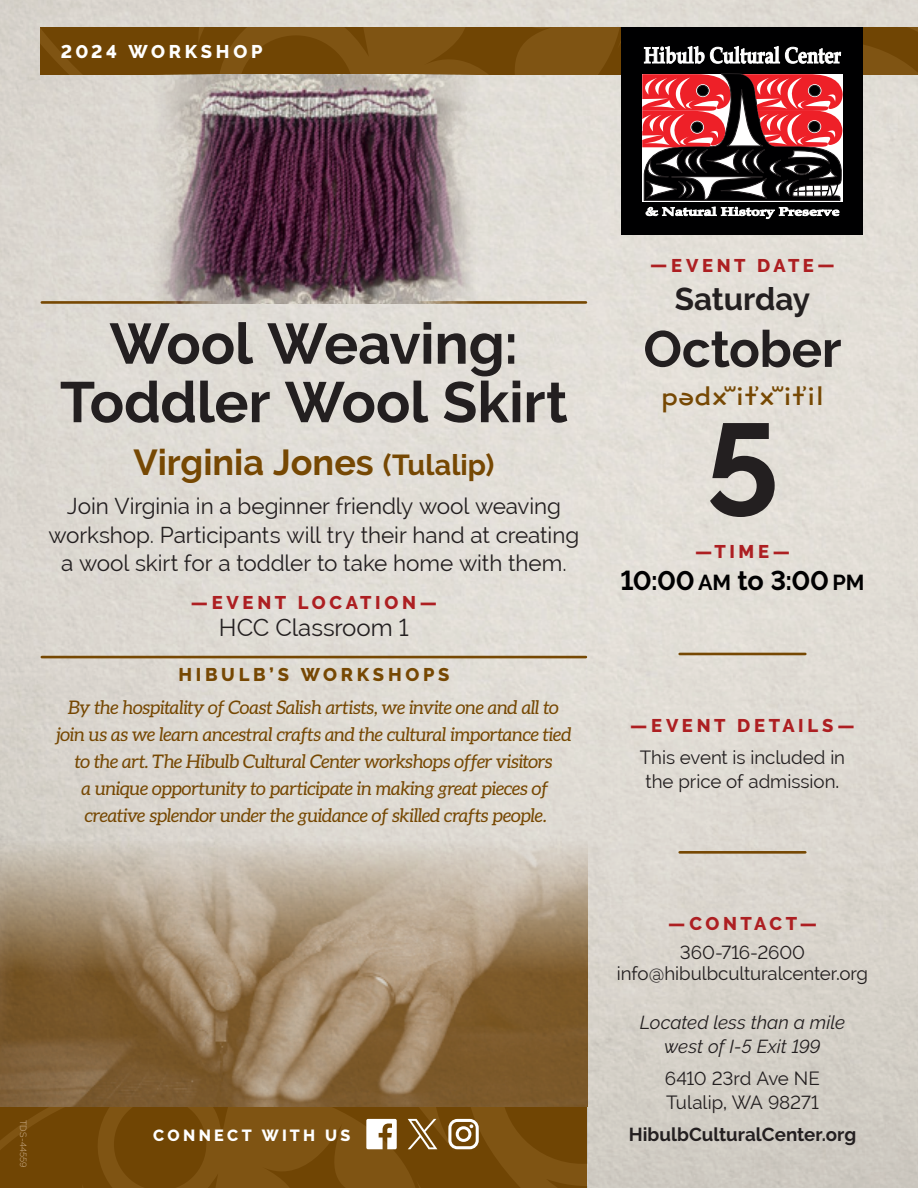
<style>
.page{position:relative;width:918px;height:1188px;background:#fff}
.page>*{position:absolute;margin:0;border:0;box-sizing:border-box;transform-origin:0 0}
.t1{font:700 130.5px "Raleway";color:#231f20}
._1-Event_Title{font:700 57px/58.5px "Raleway";letter-spacing:-.005em;color:#231f20;text-align:center}
.t2{font:700 51px "Raleway";letter-spacing:-.005em;color:#231f20}
._2-Presenter_Name__if_there_s_an_event_ti{font:700 36px "Raleway";color:#764803}
.t3{font:31.5px "Lushootseed Sulad";color:#764803}
.t4{font:700 31.5px "Raleway";letter-spacing:-.005em;color:#231f20}
.t5{font:700 27px "Raleway";letter-spacing:-.015em;color:#000001}
._5-Location{font:24px "Raleway";letter-spacing:-.005em;color:#231f20}
._4-Description{font:22.5px/28.5px "Raleway";letter-spacing:-.005em;color:#231f20;text-align:center}
.t6{font:italic 18.75px/27px "Aleo";letter-spacing:-.02em;color:#764803;text-align:center}
.t7{font:18.75px/24px "Raleway";letter-spacing:-.005em;color:#231f20;text-align:center}
.t8{font:italic 18.75px/24px "Raleway";color:#231f20;text-align:center}
.t9{font:700 18.75px "Raleway";color:#231f20}
.t10{font:800 18.3px "Raleway";letter-spacing:.195em;color:#ad1f22}
.t11{font:800 18.3px "Raleway";letter-spacing:.2em;color:#764803}
.t12{font:800 18.3px "Raleway";letter-spacing:.2em;color:#fff}
.t13{font:800 16.2px "Raleway";letter-spacing:.2em;color:#fff}
.t14{font:300 9px "Raleway";letter-spacing:.015em;color:#d0b493}
.s1{font-size:28.8px}
.s2{font-size:21.6px}
.s3{font-weight:500}
</style>
<div class="page">
<div style="left:0;top:0;width:918px;height:1188px;background:linear-gradient(to bottom,#e1ddd6,#d6d2ca)"></div>
<div style="left:622px;top:27px;width:241px;height:208px;background:#000001"></div>
<svg style="left:40px;top:27px;width:878px;height:173px"></svg>
<svg style="left:646px;top:207px;width:193px;height:12px"></svg>
<svg style="left:0;top:1107px;width:587px;height:81px;background:#764b0a"></svg>
<hr style="left:42px;top:301px;width:544px;height:3px;background:#764803">
<hr style="left:42px;top:656px;width:544px;height:2px;background:#764803">
<svg style="left:290px;top:1107px;width:189px;height:44px;background:#8e6a34"></svg>
<img style="left:0;top:837px;width:587px;height:270px">
<hr style="left:680px;top:851px;width:125px;height:3px;background:#764803">
<hr style="left:680px;top:653px;width:125px;height:2px;background:#764803">
<img style="left:152px;top:74px;width:324px;height:230px">
<p class="t12" style="left:61px;top:41px;width:203px">2024 WORKSHOP</p>
<p class="_1-Event_Title" style="left:60px;top:315px;width:509px">Wool Weaving:<br>Toddler Wool Skirt</p>
<p class="_2-Presenter_Name__if_there_s_an_event_ti" style="left:133px;top:441px;width:362px">Virginia Jones <span class="s1">(Tulalip)</span></p>
<p class="_4-Description" style="left:49px;top:492px;width:532px">Join Virginia in a beginner friendly wool weaving workshop. Participants will try their hand at creating a wool skirt for a toddler to take home with them.</p>
<p class="t10" style="left:191px;top:592px;width:248px">—EVENT LOCATION—</p>
<p class="_5-Location" style="left:219px;top:614px;width:191px">HCC Classroom 1</p>
<p class="t11" style="left:178px;top:665px;width:273px">HIBULB’S WORKSHOPS</p>
<p class="t6" style="left:55px;top:693px;width:518px">By the hospitality of Coast Salish artists, we invite one and all to join us as we learn ancestral crafts and the cultural importance tied to the art. The Hibulb Cultural Center workshops offer visitors<br>a unique opportunity to participate in making great pieces of creative splendor under the guidance of skilled crafts people.</p>
<p class="t14" style="left:29px;top:1120px;width:49px;rotate:90deg">TDS-44559</p>
<p class="t13" style="left:153px;top:1126px;width:199px">CONNECT WITH US</p>
<p class="t10" style="left:650px;top:255px;width:186px">—EVENT DATE—</p>
<p class="t4" style="left:675px;top:281px;width:137px">Saturday</p>
<p class="t2" style="left:643px;top:320px;width:200px">October</p>
<p class="t3" style="left:661px;top:381px;width:165px">pədxʷit̕xʷit̕il</p>
<p class="t1" style="left:705px;top:395px;width:76px">5</p>
<p class="t10" style="left:695px;top:541px;width:96px">—TIME—</p>
<p class="t5" style="left:621px;top:565px;width:245px">10:00 <span class="s2">AM</span> to 3:00 <span class="s2">PM</span></p>
<p class="t10" style="left:630px;top:715px;width:226px">—EVENT DETAILS—</p>
<p class="t7" style="left:640px;top:745px;width:207px">This event is included in the price of admission<span class="s3">.</span></p>
<p class="t10" style="left:668px;top:913px;width:150px">—CONTACT—</p>
<p class="t7" style="left:617px;top:942px;width:253px;line-height:21px">360-716-2600 info@hibulbculturalcenter<span class="s3">.</span>org</p>
<p class="t8" style="left:640px;top:1010px;width:207px">Located less than a mile west of I-5 Exit 199</p>
<p class="t7" style="left:665px;top:1066px;width:157px;text-align:left">6410 23rd Ave NE<br>Tulalip<span class="s3">,</span> WA 98271</p>
<p class="t9" style="left:629px;top:1123px;width:229px">HibulbCulturalCenter.org</p>
</div>
